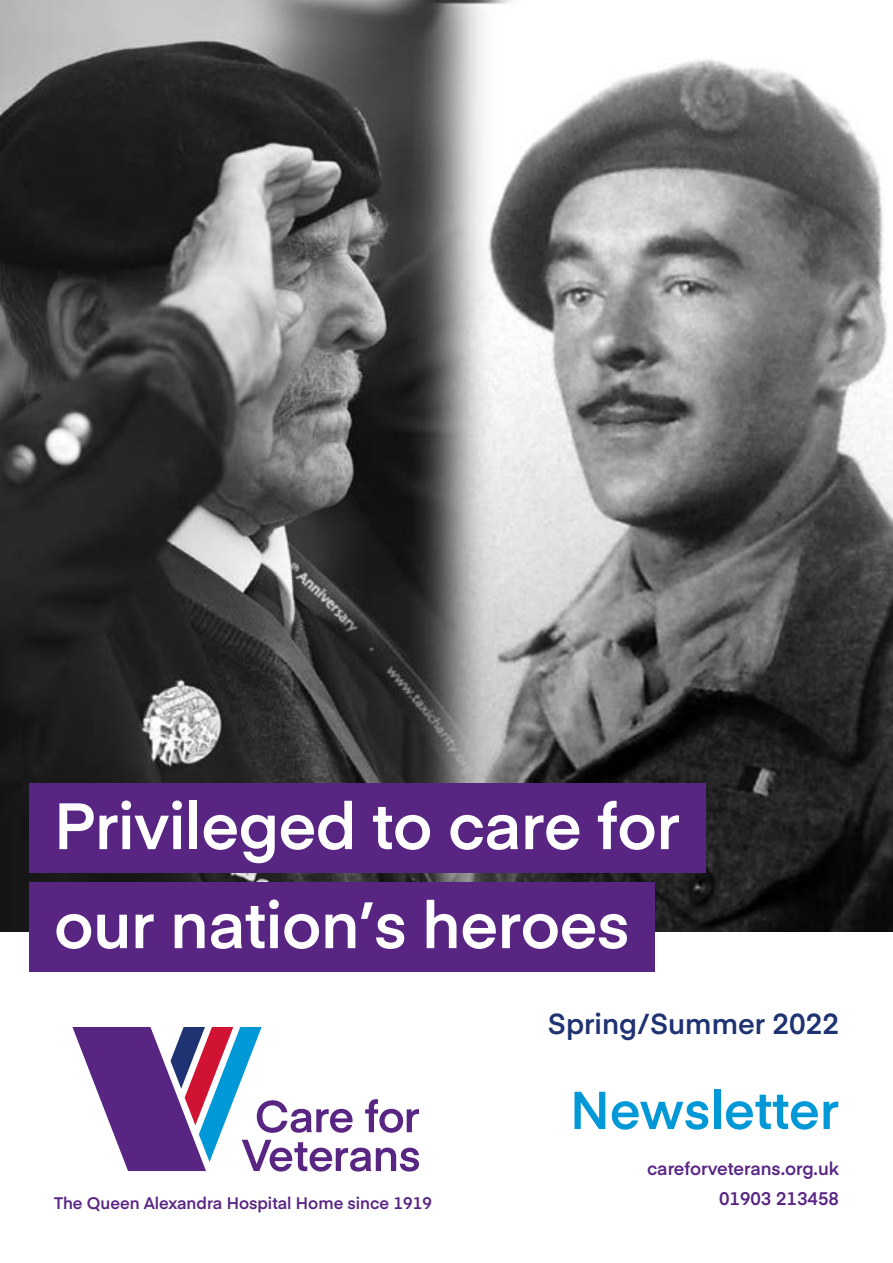
<style>
.page{position:relative;width:893px;height:1263px;background:#fff}
.page>*{position:absolute;margin:0;border:0;box-sizing:border-box;transform-origin:0 0}
.t1{font:600 64.5px/99px "Eina 01";letter-spacing:-.01em;color:#fff}
.t2{font:600 52.5px "Eina 01";color:#0098d7}
.t3{font:600 28.5px "Eina 01";color:#1f3272}
.t4{font:600 18px/30.2px "Eina 01";color:#582583;text-align:right}
.t5{font:600 16.5px "Eina 01";color:#582583}
</style>
<div class="page">
<svg style="left:72px;top:1027px;width:347px;height:144px"></svg>
<img style="left:0;top:0;width:893px;height:931px">
<div style="left:29px;top:783px;width:676px;height:89px;background:#582583"></div>
<div style="left:29px;top:882px;width:626px;height:89px;background:#582583"></div>
<h1 class="t1" style="left:54px;top:773px;width:627px">Privileged to care for our nation’s heroes</h1>
<h3 class="t3" style="left:548px;top:1002px;width:293px">Spring/Summer 2022</h3>
<p class="t5" style="left:54px;top:1191px;width:379px">The Queen Alexandra Hospital Home since 1919</p>
<h2 class="t2" style="left:570px;top:1071px;width:270px">Newsletter</h2>
<p class="t4" style="left:647px;top:1152px;width:193px">careforveterans.org.uk<br>01903 213458</p>
</div>
